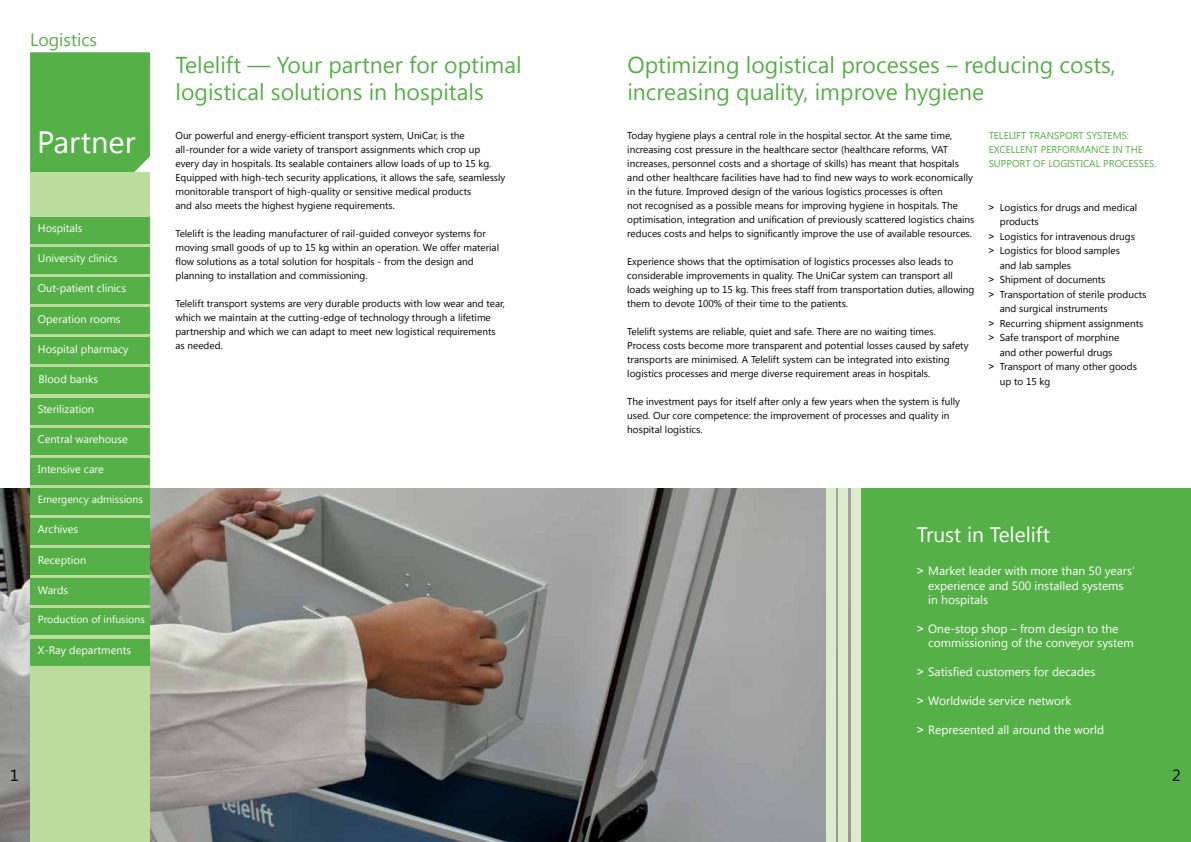
<style>
.page{position:relative;width:1191px;height:842px;background:#fff}
.page>*{position:absolute;margin:0;border:0;box-sizing:border-box;transform-origin:0 0}
.t1{font:30.8px "Segoe UI";color:#fff}
.t2{font:23px/27.6px "Segoe UI";color:#55b047}
.t3{font:21px "Segoe UI";color:#fff}
.t4{font:17.7px "Segoe UI";color:#55b047}
.t5{font:16px "Segoe UI";color:#000}
.t6{font:12px/14.4px "Segoe UI";color:#fff}
.t7{font:11px "Segoe UI";color:#fff}
.t8{font:10.5px "Segoe UI";color:#fff}
.t9{font:10px/14px "Segoe UI";color:#000}
.t10{font:10px/14px "Segoe UI";color:#55b047}
</style>
<div class="page">
<img style="left:0;top:488px;width:851px;height:354px">
<div style="left:861px;top:488px;width:330px;height:354px;background:#55b047"></div>
<div style="left:30px;top:52px;width:120px;height:120px;background:#55b047"></div>
<div style="left:30px;top:172px;width:120px;height:670px;background:#bcdc9b"></div>
<div style="left:30px;top:217px;width:120px;height:26px;background:#55b047"></div>
<div style="left:30px;top:247px;width:120px;height:27px;background:#55b047"></div>
<div style="left:30px;top:277px;width:120px;height:27px;background:#55b047"></div>
<div style="left:851px;top:488px;width:10px;height:354px;background:#dceccb"></div>
<div style="left:838px;top:488px;width:10px;height:354px;background:#dceccb"></div>
<div style="left:826px;top:488px;width:9px;height:354px;background:#dceccb"></div>
<div style="left:30px;top:307px;width:120px;height:27px;background:#55b047"></div>
<div style="left:30px;top:338px;width:120px;height:26px;background:#55b047"></div>
<div style="left:30px;top:368px;width:120px;height:26px;background:#55b047"></div>
<div style="left:30px;top:398px;width:120px;height:26px;background:#55b047"></div>
<div style="left:30px;top:428px;width:120px;height:26px;background:#55b047"></div>
<div style="left:30px;top:458px;width:120px;height:26px;background:#55b047"></div>
<div style="left:30px;top:488px;width:120px;height:27px;background:#55b047"></div>
<div style="left:30px;top:518px;width:120px;height:27px;background:#55b047"></div>
<div style="left:30px;top:548px;width:120px;height:27px;background:#55b047"></div>
<div style="left:30px;top:579px;width:120px;height:26px;background:#55b047"></div>
<div style="left:30px;top:609px;width:120px;height:26px;background:#55b047"></div>
<div style="left:30px;top:639px;width:120px;height:26px;background:#55b047"></div>
<h3 class="t4" style="left:30px;top:27px;width:69px">Logistics</h3>
<h1 class="t1" style="left:37px;top:121px;width:100px">Partner</h1>
<p class="t7" style="left:38px;top:221px;width:46px">Hospitals</p>
<p class="t7" style="left:38px;top:251px;width:81px">University clinics</p>
<p class="t7" style="left:38px;top:281px;width:90px">Out-patient clinics</p>
<p class="t7" style="left:38px;top:311px;width:84px">Operation rooms</p>
<p class="t7" style="left:38px;top:341px;width:92px">Hospital pharmacy</p>
<p class="t7" style="left:39px;top:371px;width:61px">Blood banks</p>
<p class="t7" style="left:38px;top:401px;width:58px">Sterilization</p>
<p class="t7" style="left:38px;top:431px;width:91px">Central warehouse</p>
<p class="t7" style="left:38px;top:462px;width:68px">Intensive care</p>
<p class="t8" style="left:38px;top:492px;width:106px">Emergency admissions</p>
<p class="t7" style="left:38px;top:522px;width:42px">Archives</p>
<p class="t7" style="left:38px;top:552px;width:50px">Reception</p>
<p class="t7" style="left:38px;top:582px;width:32px">Wards</p>
<p class="t8" style="left:38px;top:612px;width:108px">Production of infusions</p>
<p class="t7" style="left:38px;top:642px;width:95px">X-Ray departments</p>
<h2 class="t2" style="left:175px;top:50px;width:348px">Telelift — Your partner for optimal logistical solutions in hospitals</h2>
<p class="t9" style="left:175px;top:128px;width:331px">Our powerful and energy-efficient transport system, UniCar, is the all-rounder for a wide variety of transport assignments which crop up every day in hospitals. Its sealable containers allow loads of up to 15 kg.<br>Equipped with high-tech security applications, it allows the safe, seamlessly monitorable transport of high-quality or sensitive medical products<br>and also meets the highest hygiene requirements.</p>
<p class="t9" style="left:175px;top:226px;width:325px">Telelift is the leading manufacturer of rail-guided conveyor systems for moving small goods of up to 15 kg within an operation. We offer material flow solutions as a total solution for hospitals - from the design and planning to installation and commissioning.</p>
<p class="t9" style="left:175px;top:296px;width:331px">Telelift transport systems are very durable products with low wear and tear, which we maintain at the cutting-edge of technology through a lifetime partnership and which we can adapt to meet new logistical requirements as needed.</p>
<h3 class="t5" style="left:10px;top:764px;width:10px">1</h3>
<h2 class="t2" style="left:627px;top:50px;width:490px">Optimizing logistical processes – reducing costs, increasing quality, improve hygiene</h2>
<p class="t9" style="left:627px;top:128px;width:349px">Today hygiene plays a central role in the hospital sector. At the same time, increasing cost pressure in the healthcare sector (healthcare reforms, VAT increases, personnel costs and a shortage of skills) has meant that hospitals and other healthcare facilities have had to find new ways to work economically in the future. Improved design of the various logistics processes is often<br>not recognised as a possible means for improving hygiene in hospitals. The optimisation, integration and unification of previously scattered logistics chains reduces costs and helps to significantly improve the use of available resources.</p>
<p class="t9" style="left:627px;top:254px;width:349px">Experience shows that the optimisation of logistics processes also leads to considerable improvements in quality. The UniCar system can transport all loads weighing up to 15 kg. This frees staff from transportation duties, allowing them to devote 100% of their time to the patients.</p>
<p class="t9" style="left:627px;top:324px;width:343px">Telelift systems are reliable, quiet and safe. There are no waiting times.<br>Process costs become more transparent and potential losses caused by safety transports are minimised. A Telelift system can be integrated into existing logistics processes and merge diverse requirement areas in hospitals.</p>
<p class="t9" style="left:627px;top:394px;width:334px">The investment pays for itself after only a few years when the system is fully used. Our core competence: the improvement of processes and quality in hospital logistics.</p>
<p class="t10" style="left:988px;top:128px;width:169px">TELELIFT TRANSPORT SYSTEMS:<br>EXCELLENT PERFORMANCE IN THE<br>SUPPORT OF LOGISTICAL PROCESSES.</p>
<p class="t9" style="left:988px;top:200px;width:150px">˃ Logistics for drugs and medical</p>
<p class="t9" style="left:1000px;top:214px;width:40px">products</p>
<p class="t9" style="left:988px;top:229px;width:148px">˃ Logistics for intravenous drugs</p>
<p class="t9" style="left:988px;top:243px;width:133px">˃ Logistics for blood samples</p>
<p class="t9" style="left:1000px;top:258px;width:73px">and lab samples</p>
<p class="t9" style="left:988px;top:272px;width:118px">˃ Shipment of documents</p>
<p class="t9" style="left:988px;top:287px;width:159px">˃ Transportation of sterile products</p>
<p class="t9" style="left:1000px;top:301px;width:109px">and surgical instruments</p>
<p class="t9" style="left:988px;top:316px;width:156px">˃ Recurring shipment assignments</p>
<p class="t9" style="left:988px;top:330px;width:132px">˃ Safe transport of morphine</p>
<p class="t9" style="left:1000px;top:345px;width:114px">and other powerful drugs</p>
<p class="t9" style="left:988px;top:359px;width:150px">˃ Transport of many other goods</p>
<p class="t9" style="left:1000px;top:374px;width:52px">up to 15 kg</p>
<h3 class="t3" style="left:917px;top:520px;width:134px">Trust in Telelift</h3>
<p class="t6" style="left:928px;top:563px;width:208px;text-indent:-11px">˃ Market leader with more than 50 years‘ experience and 500 installed systems in hospitals</p>
<p class="t6" style="left:928px;top:621px;width:207px;text-indent:-11px">˃ One-stop shop – from design to the commissioning of the conveyor system</p>
<p class="t6" style="left:917px;top:664px;width:180px">˃ Satisfied customers for decades</p>
<p class="t6" style="left:917px;top:693px;width:156px">˃ Worldwide service network</p>
<p class="t6" style="left:917px;top:722px;width:189px">˃ Represented all around the world</p>
<h3 class="t5" style="left:1172px;top:764px;width:10px">2</h3>
</div>
